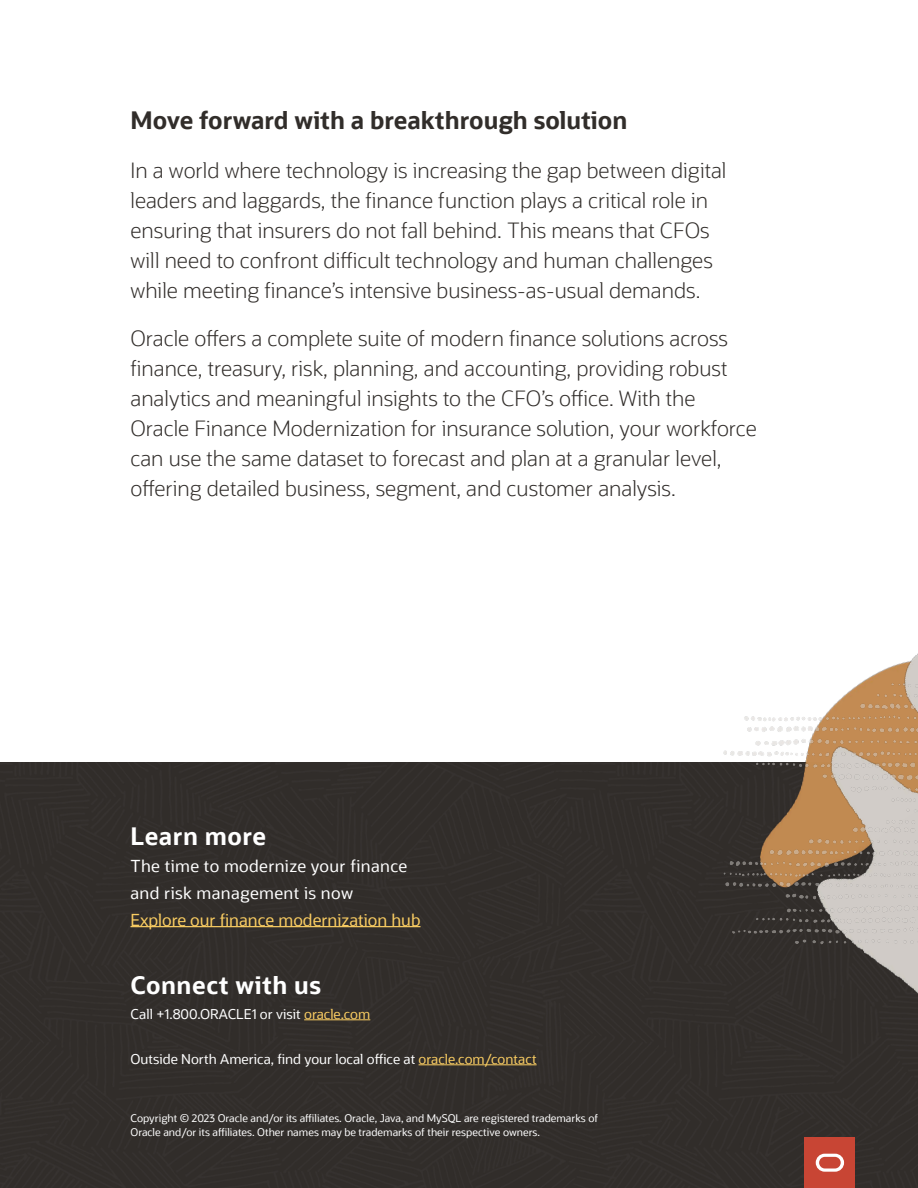
<style>
.page{position:relative;width:918px;height:1188px;background:#fff}
.page>*{position:absolute;margin:0;border:0;box-sizing:border-box;transform-origin:0 0}
.Heading{font:700 24px "Oracle Sans";color:#312d2a}
.Table_copy{font:700 24px "Oracle Sans";letter-spacing:.02em;color:#fff}
.Body_text{font:300 21px/30px "Oracle Sans";color:#312d2a}
.t1{font:16.5px/27px "Oracle Sans";letter-spacing:.02em;color:#fff}
.t2{font:16.5px "Oracle Sans";color:#facd62}
.Table_copy-2{font:13.5px "Oracle Sans";color:#fff}
.t3{font:10.5px/13.5px "Oracle Sans";color:#fff}
.s1{color:#facd62}
</style>
<div class="page">
<div style="left:0;top:762px;width:627px;height:426px;background:#312d2a"></div>
<hr style="left:130px;top:926px;width:291px;height:1px;background:#facd62">
<div style="left:627px;top:762px;width:291px;height:426px;background:#312d2a"></div>
<img style="left:669px;top:653px;width:249px;height:518px">
<hr style="left:304px;top:1019px;width:66px;height:1px;background:#facd62">
<hr style="left:419px;top:1064px;width:118px;height:1px;background:#facd62">
<p class="Heading" style="left:130px;top:105px;width:498px">Move forward with a breakthrough solution</p>
<p class="Body_text" style="left:130px;top:155px;width:597px">In a world where technology is increasing the gap between digital leaders and laggards, the finance function plays a critical role in ensuring that insurers do not fall behind. This means that CFOs will need to confront difficult technology and human challenges while meeting finance’s intensive business-as-usual demands.</p>
<p class="Body_text" style="left:130px;top:323px;width:628px">Oracle offers a complete suite of modern finance solutions across finance, treasury, risk, planning, and accounting, providing robust analytics and meaningful insights to the CFO’s office. With the Oracle Finance Modernization for insurance solution, your workforce can use the same dataset to forecast and plan at a granular level, offering detailed business, segment, and customer analysis.</p>
<p class="Table_copy" style="left:130px;top:821px;width:137px">Learn more</p>
<p class="t1" style="left:130px;top:852px;width:278px">The time to modernize your finance and risk management is now</p>
<p class="t2" style="left:130px;top:910px;width:292px">Explore our finance modernization hub</p>
<p class="Table_copy" style="left:130px;top:970px;width:192px">Connect with us</p>
<p class="Table_copy-2" style="left:130px;top:1006px;width:241px">Call +1.800.ORACLE1 or visit <span class="s1">oracle.com</span></p>
<p class="Table_copy-2" style="left:130px;top:1051px;width:408px">Outside North America, find your local office at <span class="s1">oracle.com/contact</span></p>
<p class="t3" style="left:130px;top:1112px;width:469px">Copyright © 2023 Oracle and/or its affiliates. Oracle, Java, and MySQL are registered trademarks of<br>Oracle and/or its affiliates. Other names may be trademarks of their respective owners.</p>
</div>
